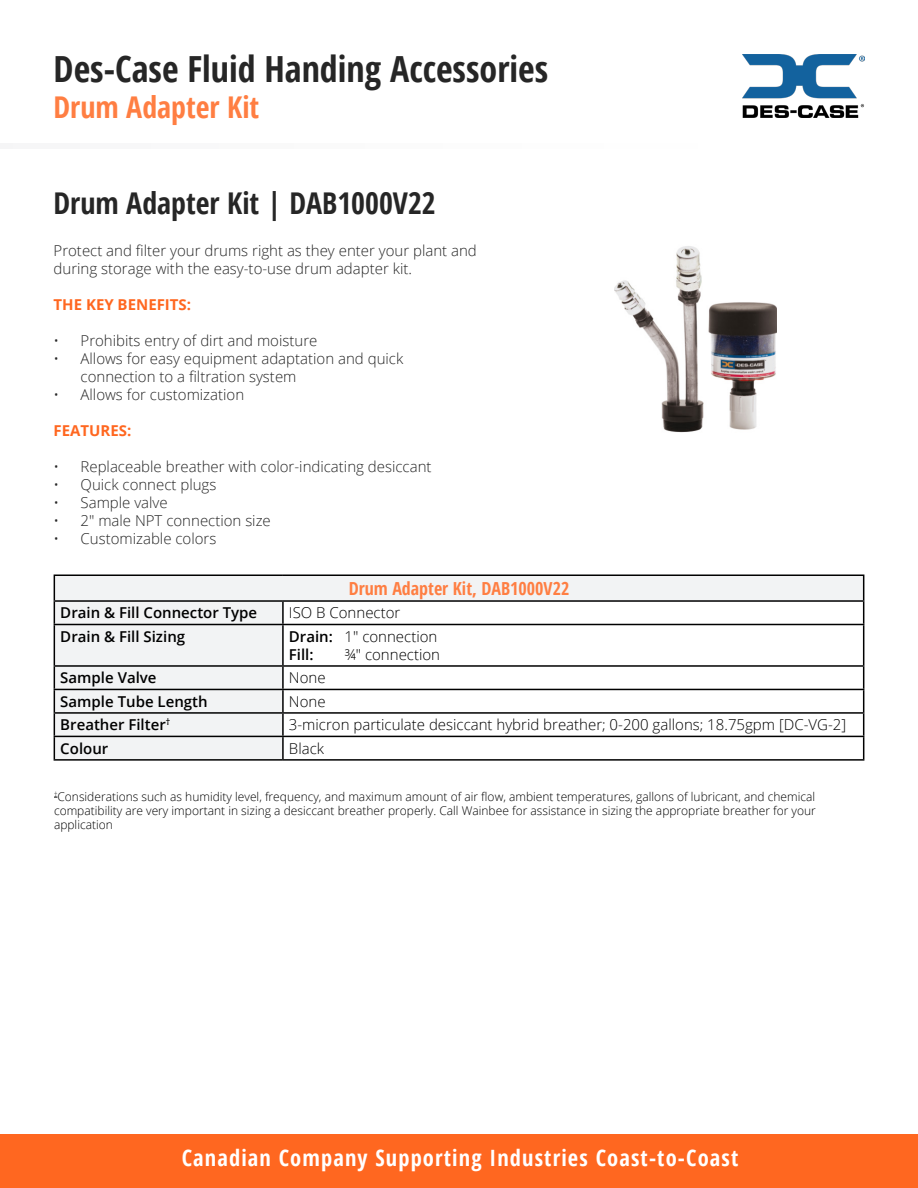
<style>
.page{position:relative;width:918px;height:1188px;background:#fff}
.page>*{position:absolute;margin:0;border:0;box-sizing:border-box;transform-origin:0 0}
.t1{font:700 condensed 36px "Open Sans";color:#262626}
.t2{font:700 condensed 30px "Open Sans";color:#262626}
.t3{font:700 condensed 30px "Open Sans";color:#ff7e42}
.t4{font:700 condensed 22.5px "Open Sans";letter-spacing:.05em;color:#fff}
.t5{font:700 condensed 18px "Open Sans";color:#ff7e42}
.t6{font:300 15px/18px "Open Sans";color:#262626}
.t7{font:300 15px "Open Sans";color:#000}
.t8{font:600 15px "Open Sans";color:#000}
.t9{font:700 15px "Open Sans";color:#ff6720}
.t10{font:300 12px/14.4px "Open Sans";color:#000;text-align:justify}
.s1{font-weight:600}
</style>
<div class="page">
<div style="left:0;top:1134px;width:918px;height:54px;background:#ff6720"></div>
<img style="left:615px;top:246px;width:162px;height:187px">
<div style="left:0;top:143px;width:766px;height:5px;background:#fbfbfb"></div>
<svg style="left:55px;top:576px;width:808px;height:183px"></svg>
<hr style="left:54px;top:574px;width:229px;height:2px;background:#000">
<hr style="left:283px;top:574px;width:581px;height:2px;background:#000">
<hr style="left:54px;top:600px;width:229px;height:2px;background:#000">
<svg style="left:54px;top:576px;width:1px;height:48px"></svg>
<hr style="left:283px;top:600px;width:581px;height:2px;background:#000">
<hr style="left:282px;top:602px;width:2px;height:22px;background:#000">
<svg style="left:863px;top:576px;width:1px;height:48px"></svg>
<hr style="left:54px;top:624px;width:229px;height:1px;background:#000">
<hr style="left:54px;top:625px;width:1px;height:40px;background:#000">
<hr style="left:283px;top:624px;width:581px;height:1px;background:#000">
<hr style="left:282px;top:625px;width:2px;height:40px;background:#000">
<hr style="left:863px;top:625px;width:1px;height:40px;background:#000">
<hr style="left:54px;top:665px;width:229px;height:2px;background:#000">
<hr style="left:283px;top:665px;width:581px;height:2px;background:#000">
<hr style="left:282px;top:667px;width:2px;height:22px;background:#000">
<hr style="left:54px;top:689px;width:229px;height:1px;background:#000">
<hr style="left:283px;top:689px;width:581px;height:1px;background:#000">
<hr style="left:282px;top:690px;width:2px;height:22px;background:#000">
<hr style="left:54px;top:712px;width:229px;height:2px;background:#000">
<hr style="left:283px;top:712px;width:581px;height:2px;background:#000">
<hr style="left:282px;top:714px;width:2px;height:22px;background:#000">
<hr style="left:54px;top:736px;width:229px;height:1px;background:#000">
<svg style="left:54px;top:667px;width:1px;height:92px"></svg>
<hr style="left:283px;top:736px;width:581px;height:1px;background:#000">
<hr style="left:282px;top:737px;width:2px;height:22px;background:#000">
<svg style="left:863px;top:667px;width:1px;height:92px"></svg>
<hr style="left:54px;top:759px;width:229px;height:2px;background:#000">
<hr style="left:283px;top:759px;width:581px;height:2px;background:#000">
<img style="left:742px;top:54px;width:122px;height:64px">
<p class="t1" style="left:54px;top:43px;width:496px">Des-Case Fluid Handing Accessories</p>
<p class="t3" style="left:54px;top:86px;width:207px">Drum Adapter Kit</p>
<p class="t2" style="left:54px;top:182px;width:384px">Drum Adapter Kit | DAB1000V22</p>
<p class="t6" style="left:54px;top:241px;width:425px">Protect and filter your drums right as they enter your plant and during storage with the easy-to-use drum adapter kit.</p>
<p class="t9" style="left:54px;top:294px;width:139px">THE KEY BENEFITS:</p>
<p class="t6" style="left:54px;top:331px;width:265px">• Prohibits entry of dirt and moisture</p>
<p class="t6" style="left:81px;top:349px;width:324px;text-indent:-27px">• Allows for easy equipment adaptation and quick connection to a filtration system</p>
<p class="t6" style="left:54px;top:385px;width:192px">• Allows for customization</p>
<p class="t9" style="left:54px;top:420px;width:79px">FEATURES:</p>
<p class="t6" style="left:54px;top:457px;width:379px">• Replaceable breather with color-indicating desiccant</p>
<p class="t6" style="left:54px;top:475px;width:164px">• Quick connect plugs</p>
<p class="t6" style="left:54px;top:493px;width:116px">• Sample valve</p>
<p class="t6" style="left:54px;top:511px;width:219px">• 2" male NPT connection size</p>
<p class="t6" style="left:54px;top:529px;width:164px">• Customizable colors</p>
<p class="t5" style="left:349px;top:576px;width:222px">Drum Adapter Kit, DAB1000V22</p>
<p class="t8" style="left:60px;top:603px;width:198px">Drain &amp; Fill Connector Type</p>
<p class="t7" style="left:289px;top:603px;width:113px">ISO B Connector</p>
<p class="t8" style="left:60px;top:626px;width:126px">Drain &amp; Fill Sizing</p>
<p class="t7" style="left:289px;top:626px;width:150px"><span class="s1">Drain:</span> 1" connection</p>
<p class="t8" style="left:289px;top:644px;width:26px">Fill:</p>
<p class="t7" style="left:345px;top:644px;width:97px">¾" connection</p>
<p class="t8" style="left:60px;top:668px;width:98px">Sample Valve</p>
<p class="t7" style="left:289px;top:668px;width:38px">None</p>
<p class="t8" style="left:60px;top:691px;width:149px">Sample Tube Length</p>
<p class="t7" style="left:289px;top:691px;width:38px">None</p>
<p class="t8" style="left:60px;top:715px;width:111px">Breather Filter<sup>†</sup></p>
<p class="t7" style="left:289px;top:715px;width:559px">3-micron particulate desiccant hybrid breather; 0-200 gallons; 18.75gpm [DC-VG-2]</p>
<p class="t8" style="left:60px;top:738px;width:50px">Colour</p>
<p class="t7" style="left:289px;top:738px;width:37px">Black</p>
<p class="t10" style="left:54px;top:789px;width:763px"><sup>†</sup>Considerations such as humidity level, frequency, and maximum amount of air flow, ambient temperatures, gallons of lubricant, and chemical compatibility are very important in sizing a desiccant breather properly. Call Wainbee for assistance in sizing the appropriate breather for your application</p>
<p class="t4" style="left:182px;top:1142px;width:558px">Canadian Company Supporting Industries Coast-to-Coast</p>
</div>
